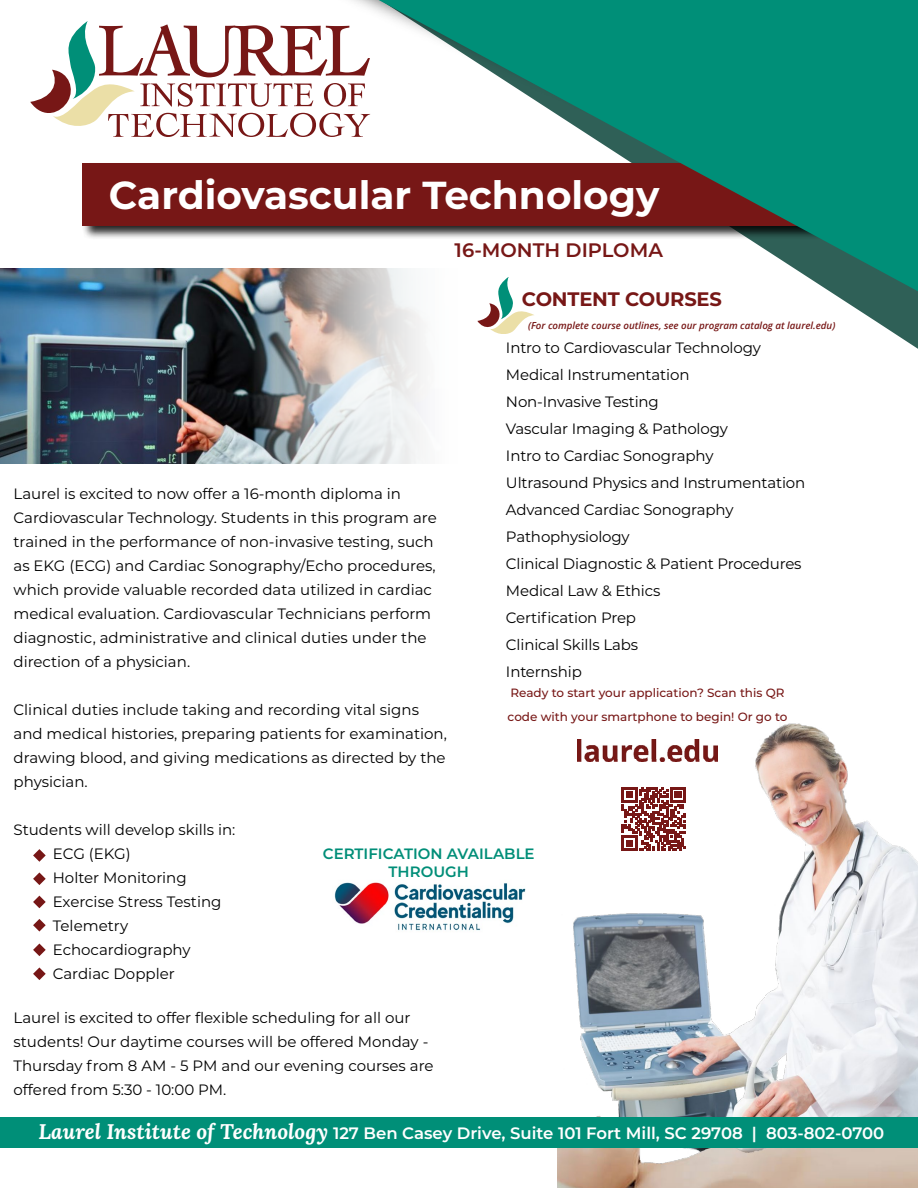
<style>
.page{position:relative;width:918px;height:1188px;background:#fff}
.page>*{position:absolute;margin:0;border:0;box-sizing:border-box;transform-origin:0 0}
.t1{font:700 39px "Montserrat";color:#fff}
.t2{font:600 19.5px "Montserrat";color:#771716}
.t3{font:700 19.5px "Montserrat";letter-spacing:-.01em;color:#771716}
.t4{font:600 16.5px "Montserrat";color:#fff}
.t5{font:15px/24px "Montserrat";color:#000}
.t6{font:600 15px/18px "Montserrat";color:#008e78;text-align:center}
.t7{font:500 12px/24px "Montserrat";color:#771716}
.t8{font:italic 600 9.75px "Open Sans";color:#771716}
.s1{font-family:"Lora";font-weight:700;font-style:italic;font-size:21px}
</style>
<div class="page">
<svg style="left:829px;top:291px;width:89px;height:58px"></svg>
<img style="left:334px;top:882px;width:192px;height:49px">
<img style="left:557px;top:723px;width:361px;height:465px">
<img style="left:0;top:268px;width:423px;height:195px">
<div style="left:0;top:1117px;width:918px;height:31px;background:#008f78"></div>
<svg style="left:33px;top:849px;width:13px;height:13px"></svg>
<svg style="left:33px;top:872px;width:13px;height:13px"></svg>
<svg style="left:33px;top:896px;width:13px;height:12px"></svg>
<svg style="left:33px;top:919px;width:13px;height:13px"></svg>
<svg style="left:33px;top:944px;width:13px;height:12px"></svg>
<svg style="left:33px;top:967px;width:13px;height:13px"></svg>
<div style="left:82px;top:162px;width:836px;height:78px;background:#000;opacity:.85"></div>
<div style="left:83px;top:163px;width:835px;height:62px;background:#771716"></div>
<svg style="left:379px;top:0;width:539px;height:291px;fill:#008f78"></svg>
<svg style="left:622px;top:787px;width:64px;height:64px"></svg>
<img style="left:578px;top:740px;width:139px;height:22px">
<svg style="left:30px;top:21px;width:340px;height:116px"></svg>
<svg style="left:477px;top:277px;width:58px;height:57px"></svg>
<h1 class="t1" style="left:109px;top:167px;width:552px">Cardiovascular Technology</h1>
<h2 class="t2" style="left:455px;top:236px;width:210px">16-MONTH DIPLOMA</h2>
<h2 class="t3" style="left:522px;top:285px;width:202px">CONTENT COURSES</h2>
<p class="t5" style="left:506px;top:334px;width:301px;line-height:27px">Intro to Cardiovascular Technology<br>Medical Instrumentation<br>Non-Invasive Testing<br>Vascular Imaging &amp; Pathology<br>Intro to Cardiac Sonography<br>Ultrasound Physics and Instrumentation<br>Advanced Cardiac Sonography<br>Pathophysiology<br>Clinical Diagnostic &amp; Patient Procedures<br>Medical Law &amp; Ethics<br>Certification Prep<br>Clinical Skills Labs<br>Internship</p>
<p class="t8" style="left:528px;top:318px;width:309px">(For complete course outlines, see our program catalog at laurel.edu)</p>
<p class="t5" style="left:14px;top:481px;width:425px">Laurel is excited to now offer a 16-month diploma in Cardiovascular Technology. Students in this program are trained in the performance of non-invasive testing, such as EKG (ECG) and Cardiac Sonography/Echo procedures, which provide valuable recorded data utilized in cardiac medical evaluation. Cardiovascular Technicians perform diagnostic, administrative and clinical duties under the direction of a physician.</p>
<p class="t5" style="left:14px;top:697px;width:435px">Clinical duties include taking and recording vital signs and medical histories, preparing patients for examination, drawing blood, and giving medications as directed by the physician.</p>
<p class="t5" style="left:53px;top:817px;width:184px;text-indent:-39px">Students will develop skills in:<br>ECG (EKG)<br>Holter Monitoring<br>Exercise Stress Testing<br>Telemetry<br>Echocardiography<br>Cardiac Doppler</p>
<p class="t5" style="left:14px;top:1005px;width:422px">Laurel is excited to offer flexible scheduling for all our students! Our daytime courses will be offered Monday - Thursday from 8 AM - 5 PM and our evening courses are offered from 5:30 - 10:00 PM.</p>
<p class="t7" style="left:508px;top:680px;width:281px">Ready to start your application? Scan this QR code with your smartphone to begin! Or go to</p>
<p class="t6" style="left:323px;top:844px;width:213px">CERTIFICATION AVAILABLE<br>THROUGH</p>
<p class="t4" style="left:39px;top:1121px;width:847px"><span class="s1">Laurel Institute of Technology</span> 127 Ben Casey Drive, Suite 101 Fort Mill, SC 29708 | 803-802-0700</p>
</div>
